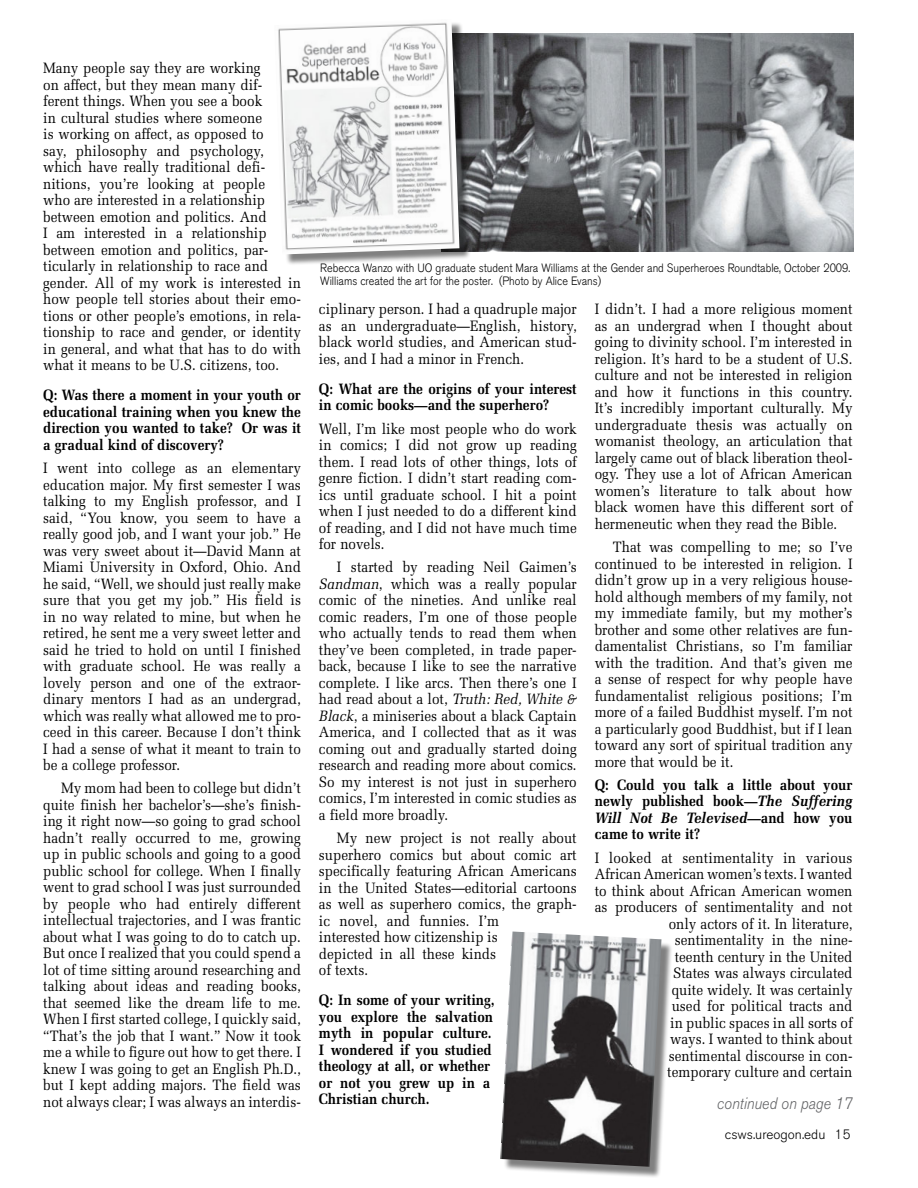
<style>
.page{position:relative;width:918px;height:1188px;background:#fff}
.page>*{position:absolute;margin:0;border:0;box-sizing:border-box;transform-origin:0 0}
.t1{font:italic 300 16.5px "Akzidenz Grotesk BQ";color:#636466;scale:.9 1}
.t2{font:15px/16.5px "Melior";color:#000;text-align:justify;scale:.9 1}
.t3{font:700 15px/16.5px "Melior";color:#000;text-align:justify;scale:.9 1}
.t4{font:300 13.5px "Akzidenz Grotesk BQ";color:#000}
.t5{font:300 12px/13.5px "Akzidenz Grotesk BQ";color:#000;scale:.9 1}
.s1{font-style:italic}
</style>
<div class="page">
<img style="left:471px;top:34px;width:382px;height:218px">
<div style="left:277px;top:22px;width:194px;height:244px;background:#000;opacity:.5"></div>
<img style="left:277px;top:22px;width:182px;height:232px">
<div style="left:503px;top:934px;width:169px;height:244px;background:#000;opacity:.5"></div>
<img style="left:500px;top:932px;width:161px;height:235px">
<p class="t2" style="left:43px;top:60px;width:288px;text-align:left">Many people say they are working<br>on affect, but they mean many dif&shy;ferent things. When you see a book<br>in cultural studies where someone<br>is working on affect, as opposed to<br>say, philosophy and psychology, which have really traditional defi&shy;nitions, you’re looking at people<br>who are interested in a relationship between emotion and politics. And<br>I am interested in a relationship between emotion and politics, par&shy;ticularly in relationship to race and gender. All of my work is interested in how people tell stories about their emo&shy;tions or other people’s emotions, in rela&shy;tionship to race and gender, or identity in general, and what that has to do with what it means to be U.S. citizens, too.</p>
<p class="t3" style="left:43px;top:387px;width:288px">Q: Was there a moment in your youth or educational training when you knew the direction you wanted to take? Or was it a gradual kind of discovery?</p>
<p class="t2" style="left:43px;top:460px;width:288px">I went into college as an elementary education major. My first semester I was talking to my English professor, and I said, “You know, you seem to have a really good job, and I want your job.” He was very sweet about it—David Mann at Miami University in Oxford, Ohio. And he said, “Well, we should just really make sure that you get my job.” His field is in no way related to mine, but when he retired, he sent me a very sweet letter and said he tried to hold on until I finished with graduate school. He was really a lovely person and one of the extraor&shy;dinary mentors I had as an undergrad, which was really what allowed me to pro&shy;ceed in this career. Because I don’t think I had a sense of what it meant to train to be a college professor.</p>
<p class="t2" style="left:43px;top:780px;width:288px;text-indent:18px">My mom had been to college but didn’t quite finish her bachelor’s—she’s finish&shy;ing it right now—so going to grad school hadn’t really occurred to me, growing up in public schools and going to a good public school for college. When I finally went to grad school I was just surrounded by people who had entirely different intellectual trajectories, and I was frantic about what I was going to do to catch up.<br>But once I realized that you could spend a lot of time sitting around researching and talking about ideas and reading books, that seemed like the dream life to me.<br>When I first started college, I quickly said, “That’s the job that I want.” Now it took me a while to figure out how to get there. I knew I was going to get an English Ph.D., but I kept adding majors. The field was not always clear; I was always an interdis-</p>
<p class="t5" style="left:320px;top:261px;width:591px">Rebecca Wanzo with UO graduate student Mara Williams at the Gender and Superheroes Roundtable, October 2009.<br>Williams created the art for the poster. (Photo by Alice Evans)</p>
<p class="t2" style="left:319px;top:301px;width:288px">ciplinary person. I had a quadruple major as an undergraduate—English, history, black world studies, and American stud&shy;ies, and I had a minor in French.</p>
<p class="t3" style="left:319px;top:381px;width:288px">Q: What are the origins of your interest in comic books—and the superhero?</p>
<p class="t2" style="left:319px;top:420px;width:288px">Well, I’m like most people who do work in comics; I did not grow up reading them. I read lots of other things, lots of genre fiction. I didn’t start reading com&shy;ics until graduate school. I hit a point when I just needed to do a different kind of reading, and I did not have much time for novels.</p>
<p class="t2" style="left:319px;top:559px;width:288px;text-indent:18px">I started by reading Neil Gaimen’s <span class="s1">Sandman</span>, which was a really popular comic of the nineties. And unlike real comic readers, I’m one of those people who actually tends to read them when they’ve been completed, in trade paper&shy;back, because I like to see the narrative complete. I like arcs. Then there’s one I had read about a lot, <span class="s1">Truth: Red, White &amp; Black</span>, a miniseries about a black Captain America, and I collected that as it was coming out and gradually started doing research and reading more about comics.<br>So my interest is not just in superhero comics, I’m interested in comic studies as a field more broadly.</p>
<p class="t2" style="left:319px;top:830px;width:288px;text-align:left;text-indent:18px">My new project is not really about superhero comics but about comic art specifically featuring African Americans in the United States—editorial cartoons as well as superhero comics, the graph&shy;ic novel, and funnies. I’m<br>interested how citizenship is<br>depicted in all these kinds<br>of texts.</p>
<p class="t3" style="left:319px;top:992px;width:197px;text-align:left">Q: In some of your writing, you explore the salvation myth in popular culture.<br>I wondered if you studied theology at all, or whether or not you grew up in a<br>Christian church.</p>
<p class="t2" style="left:595px;top:301px;width:288px">I didn’t. I had a more religious moment as an undergrad when I thought about going to divinity school. I’m interested in religion. It’s hard to be a student of U.S. culture and not be interested in religion and how it functions in this country.<br>It’s incredibly important culturally. My undergraduate thesis was actually on womanist theology, an articulation that largely came out of black liberation theol&shy;ogy. They use a lot of African American women’s literature to talk about how black women have this different sort of hermeneutic when they read the Bible.</p>
<p class="t2" style="left:595px;top:539px;width:288px;text-indent:18px">That was compelling to me; so I’ve continued to be interested in religion. I didn’t grow up in a very religious house&shy;hold although members of my family, not my immediate family, but my mother’s brother and some other relatives are fun&shy;damentalist Christians, so I’m familiar with the tradition. And that’s given me a sense of respect for why people have fundamentalist religious positions; I’m more of a failed Buddhist myself. I’m not a particularly good Buddhist, but if I lean toward any sort of spiritual tradition any more that would be it.</p>
<p class="t3" style="left:595px;top:777px;width:288px">Q: Could you talk a little about your newly published book—<span class="s1">The Suffering Will Not Be Televised</span>—and how you came to write it?</p>
<p class="t2" style="left:595px;top:849px;width:288px;text-align:right">I looked at sentimentality in various<br>African American women’s texts. I wanted to think about African American women as producers of sentimentality and not only actors of it. In literature, sentimentality in the nine-<br>teenth century in the United<br>States was always circulated<br>quite widely. It was certainly<br>used for political tracts and<br>in public spaces in all sorts of<br>ways. I wanted to think about sentimental discourse in con-<br>temporary culture and certain</p>
<p class="t1" style="left:717px;top:1094px;width:152px">continued on page 17</p>
<p class="t4" style="left:725px;top:1127px;width:127px">csws.ureogon.edu 15</p>
</div>
